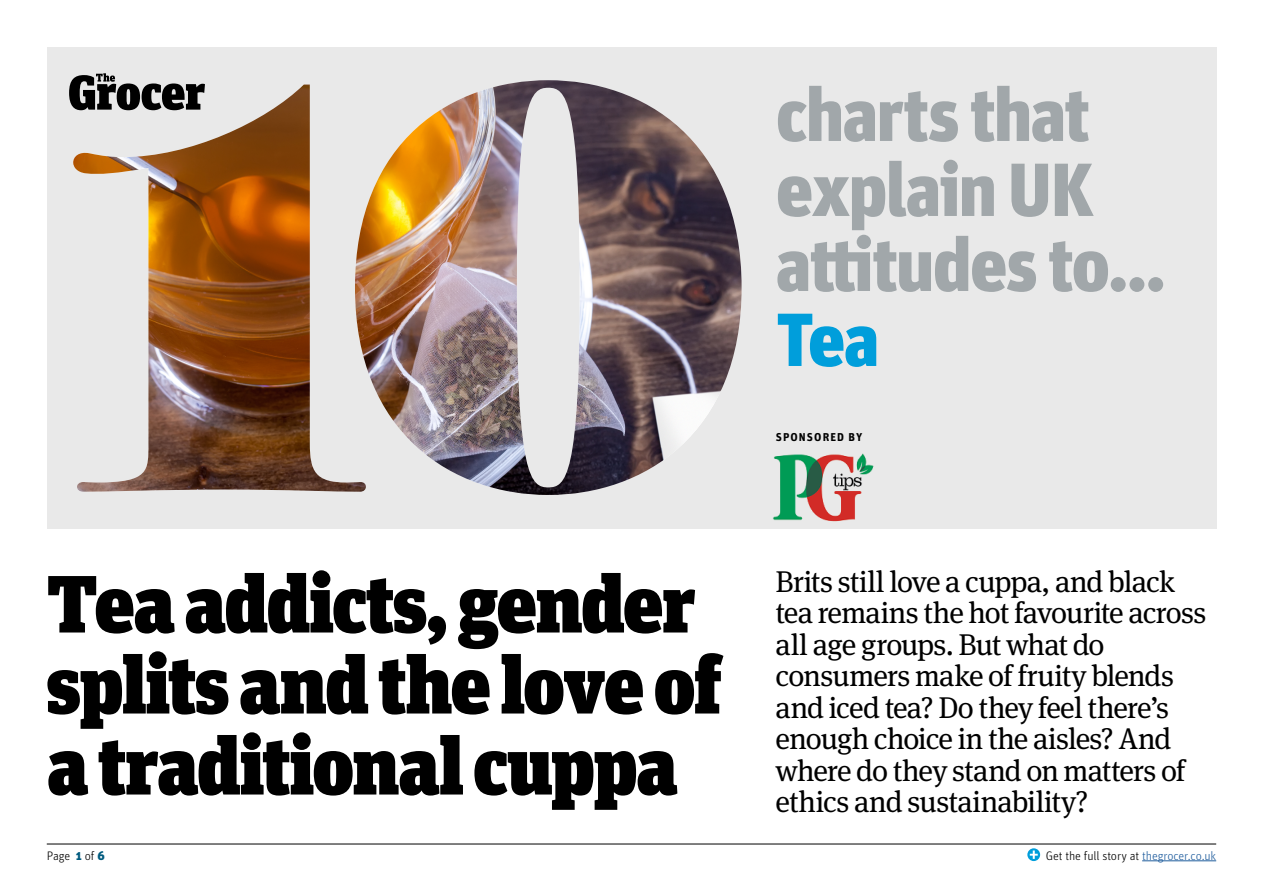
<style>
.page{position:relative;width:1263px;height:893px;background:#fff}
.page>*{position:absolute;margin:0;border:0;box-sizing:border-box;transform-origin:0 0}
.t1{font:900 81px/81px "Unit Slab OT";letter-spacing:-.02em;color:#000}
.t2{font:900 75px/75px "Unit Pro";letter-spacing:-.025em;color:#a1a7aa}
.t3{font:900 75px "Unit Pro";color:#009edb}
.t4{font:30px/31.5px "Meta Serif OT";letter-spacing:-.025em;color:#000}
.t5{font:300 12.3px "Unit Pro";letter-spacing:-.015em;color:#000}
.t6{font:700 11.4px "Unit Pro";letter-spacing:.095em;color:#000}
.s1{font-weight:900;color:#005b7f}
.s2{color:#215e9e}
</style>
<div class="page">
<hr style="left:47px;top:844px;width:1169px;height:1px;background:#000">
<hr style="left:1142px;top:860px;width:74px;height:1px;background:#215e9e">
<svg style="left:1027px;top:848px;width:13px;height:13px"></svg>
<div style="left:47px;top:47px;width:1169px;height:482px;background:#e9e9e9"></div>
<img style="left:73px;top:80px;width:669px;height:415px">
<svg style="left:69px;top:73px;width:136px;height:37px"></svg>
<img style="left:773px;top:453px;width:101px;height:69px">
<h2 class="t2" style="left:776px;top:72px;width:392px">charts that explain UK attitudes to…</h2>
<h2 class="t3" style="left:776px;top:284px;width:105px">Tea</h2>
<p class="t6" style="left:776px;top:429px;width:88px">SPONSORED BY</p>
<h1 class="t1" style="left:47px;top:563px;width:676px">Tea addicts, gender splits and the love of a traditional cuppa</h1>
<p class="t4" style="left:776px;top:566px;width:432px">Brits still love a cuppa, and black tea remains the hot favourite across all age groups. But what do consumers make of fruity blends and iced tea? Do they feel there’s enough choice in the aisles? And where do they stand on matters of ethics and sustainability?</p>
<p class="t5" style="left:47px;top:847px;width:59px">Page <span class="s1">1</span> of <span class="s1">6</span></p>
<p class="t5" style="left:1046px;top:847px;width:172px">Get the full story at <span class="s2">thegrocer.co.uk</span></p>
</div>
